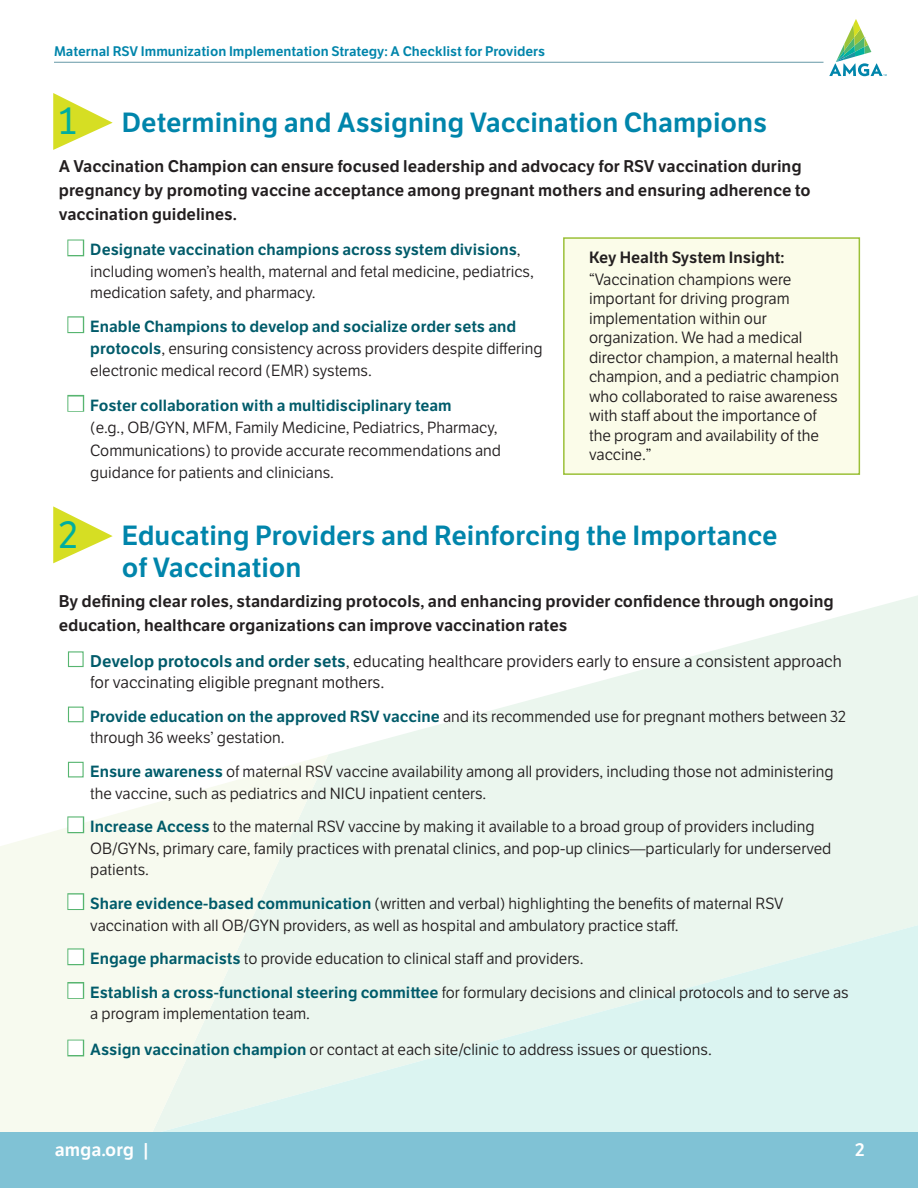
<style>
.page{position:relative;width:918px;height:1188px;background:#fff}
.page>*{position:absolute;margin:0;border:0;box-sizing:border-box;transform-origin:0 0}
.t1{font:37.5px "LFT Etica";color:#00ae9e}
.t2{font:600 27px/32.4px "LFT Etica";color:#0085ab}
.S1{font:600 18px "LFT Etica";color:#fff}
.t3{font:600 16.5px/24px "LFT Etica";color:#231f20}
.t4{font:16.5px/21.6px "LFT Etica";color:#231f20}
.body_copy{font:15.9px/19.5px "LFT Etica";color:#231f20}
.body_copy-2{font:600 15.9px "LFT Etica";color:#231f20}
.t5{font:15.75px/21.6px "LFT Etica";color:#231f20}
.t6{font:600 13.5px "LFT Etica";color:#0085ab}
.s1{color:#57b570}
.s2{font-weight:600;color:#005b6a}
</style>
<div class="page">
<svg style="left:329px;top:595px;width:589px;height:330px;fill:#ebf6ee"></svg>
<svg style="left:329px;top:925px;width:589px;height:207px;background:#e1f4ef"></svg>
<svg style="left:0;top:754px;width:329px;height:378px;fill:#f7faef"></svg>
<div style="left:0;top:1132px;width:918px;height:56px;background:#80c2d5"></div>
<svg style="left:53px;top:93px;width:60px;height:57px"></svg>
<svg style="left:53px;top:506px;width:60px;height:57px"></svg>
<hr style="left:54px;top:62px;width:770px;height:1px;background:#6698a7">
<svg style="left:829px;top:19px;width:58px;height:57px"></svg>
<div style="left:563px;top:237px;width:297px;height:238px;background:#fbfce9;border:2px solid #9bc038"></div>
<p class="t6" style="left:54px;top:43px;width:493px">Maternal RSV Immunization Implementation Strategy: A Checklist for Providers</p>
<p class="t1" style="left:59px;top:99px;width:19px">1</p>
<p class="t2" style="left:122px;top:106px;width:647px">Determining and Assigning Vaccination Champions</p>
<p class="t3" style="left:59px;top:155px;width:753px">A Vaccination Champion can ensure focused leadership and advocacy for RSV vaccination during pregnancy by promoting vaccine acceptance among pregnant mothers and ensuring adherence to vaccination guidelines.</p>
<p class="t5" style="left:90px;top:239px;width:445px;text-indent:-22px"><span class="s1">■</span> <span class="s2">Designate vaccination champions across system divisions</span>, including women’s health, maternal and fetal medicine, pediatrics, medication safety, and pharmacy.</p>
<p class="t5" style="left:90px;top:316px;width:454px;line-height:22px;text-indent:-22px"><span class="s1">■</span> <span class="s2">Enable Champions to develop and socialize order sets and protocols</span>, ensuring consistency across providers despite differing electronic medical record (EMR) systems.</p>
<p class="t5" style="left:90px;top:394px;width:412px;line-height:22.5px;text-indent:-22px"><span class="s1">■</span> <span class="s2">Foster collaboration with a multidisciplinary team<br></span>(e.g., OB/GYN, MFM, Family Medicine, Pediatrics, Pharmacy, Communications) to provide accurate recommendations and guidance for patients and clinicians.</p>
<p class="body_copy-2" style="left:589px;top:248px;width:197px">Key Health System Insight:</p>
<p class="body_copy" style="left:589px;top:270px;width:252px">“Vaccination champions were important for driving program implementation within our organization. We had a medical director champion, a maternal health champion, and a pediatric champion who collaborated to raise awareness with staff about the importance of the program and availability of the vaccine.”</p>
<p class="t1" style="left:59px;top:512px;width:21px">2</p>
<p class="t2" style="left:122px;top:520px;width:657px">Educating Providers and Reinforcing the Importance of Vaccination</p>
<p class="t3" style="left:59px;top:590px;width:777px">By defining clear roles, standardizing protocols, and enhancing provider confidence through ongoing education, healthcare organizations can improve vaccination rates</p>
<p class="t4" style="left:90px;top:650px;width:753px;text-indent:-22px"><span class="s1">■</span> <span class="s2">Develop protocols and order sets</span>, educating healthcare providers early to ensure a consistent approach for vaccinating eligible pregnant mothers.</p>
<p class="t5" style="left:90px;top:706px;width:757px;text-indent:-22px"><span class="s1">■</span> <span class="s2">Provide education on the approved RSV vaccine</span> and its recommended use for pregnant mothers between 32 through 36 weeks’ gestation.</p>
<p class="t5" style="left:90px;top:761px;width:745px;text-indent:-22px"><span class="s1">■</span> <span class="s2">Ensure awareness</span> of maternal RSV vaccine availability among all providers, including those not administering the vaccine, such as pediatrics and NICU inpatient centers.</p>
<p class="t5" style="left:90px;top:816px;width:743px;text-indent:-22px"><span class="s1">■</span> <span class="s2">Increase Access</span> to the maternal RSV vaccine by making it available to a broad group of providers including<br>OB/GYNs, primary care, family practices with prenatal clinics, and pop-up clinics—particularly for underserved patients.</p>
<p class="t5" style="left:90px;top:893px;width:695px;text-indent:-22px"><span class="s1">■</span> <span class="s2">Share evidence-based communication</span> (written and verbal) highlighting the benefits of maternal RSV vaccination with all OB/GYN providers, as well as hospital and ambulatory practice staff.</p>
<p class="t5" style="left:68px;top:948px;width:517px"><span class="s1">■</span> <span class="s2">Engage pharmacists</span> to provide education to clinical staff and providers.</p>
<p class="t5" style="left:90px;top:982px;width:760px;text-indent:-22px"><span class="s1">■</span> <span class="s2">Establish a cross-functional steering committee</span> for formulary decisions and clinical protocols and to serve as a program implementation team.</p>
<p class="t5" style="left:68px;top:1039px;width:646px"><span class="s1">■</span> <span class="s2">Assign vaccination champion</span> or contact at each site/clinic to address issues or questions.</p>
<p class="S1" style="left:55px;top:1139px;width:97px">amga.org |</p>
<p class="S1" style="left:855px;top:1139px;width:11px">2</p>
</div>
